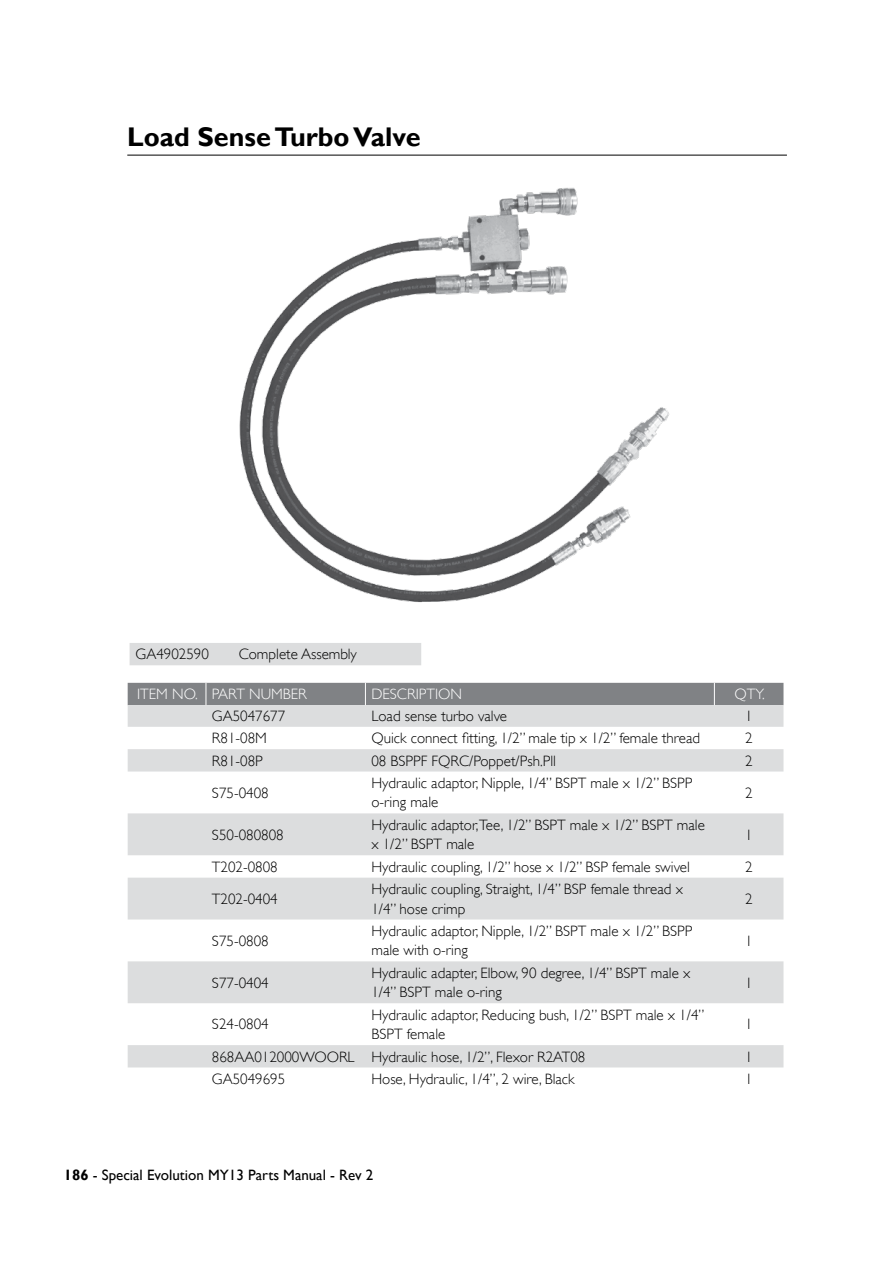
<style>
.page{position:relative;width:893px;height:1263px;background:#fff}
.page>*{position:absolute;margin:0;border:0;box-sizing:border-box;transform-origin:0 0}
.t1{font:700 27px "Gill Sans";color:#000}
.t2{font:300 15px/19.5px "Gill Sans";color:#000}
.t3{font:15px "Gill Sans";color:#000}
.t4{font:300 15px "Gill Sans";color:#fff}
.s1{font-weight:700}
</style>
<div class="page">
<hr style="left:127px;top:155px;width:660px;height:1px;background:#000">
<svg style="left:128px;top:705px;width:655px;height:362px;fill:#dcddde"></svg>
<div style="left:128px;top:683px;width:655px;height:22px;background:#808285"></div>
<div style="left:130px;top:643px;width:291px;height:22px;background:#dcddde"></div>
<img style="left:239px;top:187px;width:430px;height:416px">
<h1 class="t1" style="left:127px;top:121px;width:295px">Load Sense Turbo Valve</h1>
<p class="t2" style="left:136px;top:644px;width:75px">GA4902590</p>
<p class="t2" style="left:239px;top:644px;width:120px">Complete Assembly</p>
<p class="t4" style="left:137px;top:685px;width:170px">ITEM NO. PART NUMBER</p>
<p class="t4" style="left:371px;top:685px;width:27px">DESCRI</p>
<p class="t4" style="left:419px;top:685px;width:45px">PTION</p>
<p class="t4" style="left:734px;top:685px;width:32px">QTY.</p>
<p class="t2" style="left:212px;top:706px;width:75px">GA5047677</p>
<p class="t2" style="left:371px;top:706px;width:137px">Load sense turbo valve</p>
<p class="t2" style="left:745px;top:706px;width:9px">1</p>
<p class="t2" style="left:212px;top:728px;width:57px">R81-08M</p>
<p class="t2" style="left:371px;top:728px;width:330px">Quick connect fitting, 1/2” male tip x 1/2” female thread</p>
<p class="t2" style="left:745px;top:728px;width:9px">2</p>
<p class="t2" style="left:212px;top:751px;width:52px">R81-08P</p>
<p class="t2" style="left:371px;top:751px;width:186px">08 BSPPF FQRC/Poppet/Psh.Pll</p>
<p class="t2" style="left:745px;top:751px;width:9px">2</p>
<p class="t2" style="left:212px;top:783px;width:58px">S75-0408</p>
<p class="t2" style="left:371px;top:773px;width:323px">Hydraulic adaptor, Nipple, 1/4” BSPT male x 1/2” BSPP o-ring male</p>
<p class="t2" style="left:745px;top:783px;width:9px">2</p>
<p class="t2" style="left:212px;top:825px;width:73px">S50-080808</p>
<p class="t2" style="left:371px;top:815px;width:335px">Hydraulic adaptor,Tee, 1/2” BSPT male x 1/2” BSPT male x 1/2” BSPT male</p>
<p class="t2" style="left:745px;top:825px;width:9px">1</p>
<p class="t2" style="left:212px;top:857px;width:67px">T202-0808</p>
<p class="t2" style="left:371px;top:857px;width:320px">Hydraulic coupling, 1/2” hose x 1/2” BSP female swivel</p>
<p class="t2" style="left:745px;top:857px;width:9px">2</p>
<p class="t2" style="left:212px;top:889px;width:67px">T202-0404</p>
<p class="t2" style="left:371px;top:879px;width:313px">Hydraulic coupling, Straight, 1/4” BSP female thread x<br>1/4” hose crimp</p>
<p class="t2" style="left:745px;top:889px;width:9px">2</p>
<p class="t2" style="left:212px;top:931px;width:58px">S75-0808</p>
<p class="t2" style="left:371px;top:921px;width:323px">Hydraulic adaptor, Nipple, 1/2” BSPT male x 1/2” BSPP male with o-ring</p>
<p class="t2" style="left:745px;top:931px;width:9px">1</p>
<p class="t2" style="left:212px;top:973px;width:58px">S77-0404</p>
<p class="t2" style="left:371px;top:963px;width:320px">Hydraulic adapter, Elbow, 90 degree, 1/4” BSPT male x<br>1/4” BSPT male o-ring</p>
<p class="t2" style="left:745px;top:973px;width:9px">1</p>
<p class="t2" style="left:212px;top:1014px;width:58px">S24-0804</p>
<p class="t2" style="left:371px;top:1005px;width:334px">Hydraulic adaptor, Reducing bush, 1/2” BSPT male x 1/4”<br>BSPT female</p>
<p class="t2" style="left:745px;top:1014px;width:9px">1</p>
<p class="t2" style="left:212px;top:1047px;width:136px">868AA012000WOORL</p>
<p class="t2" style="left:371px;top:1047px;width:215px">Hydraulic hose, 1/2”, Flexor R2AT08</p>
<p class="t2" style="left:745px;top:1047px;width:9px">1</p>
<p class="t2" style="left:212px;top:1069px;width:75px">GA5049695</p>
<p class="t2" style="left:371px;top:1069px;width:205px">Hose, Hydraulic, 1/4”, 2 wire, Black</p>
<p class="t2" style="left:745px;top:1069px;width:9px">1</p>
<p class="t3" style="left:64px;top:1166px;width:311px"><span class="s1">186</span> - Special Evolution MY13 Parts Manual - Rev 2</p>
</div>
